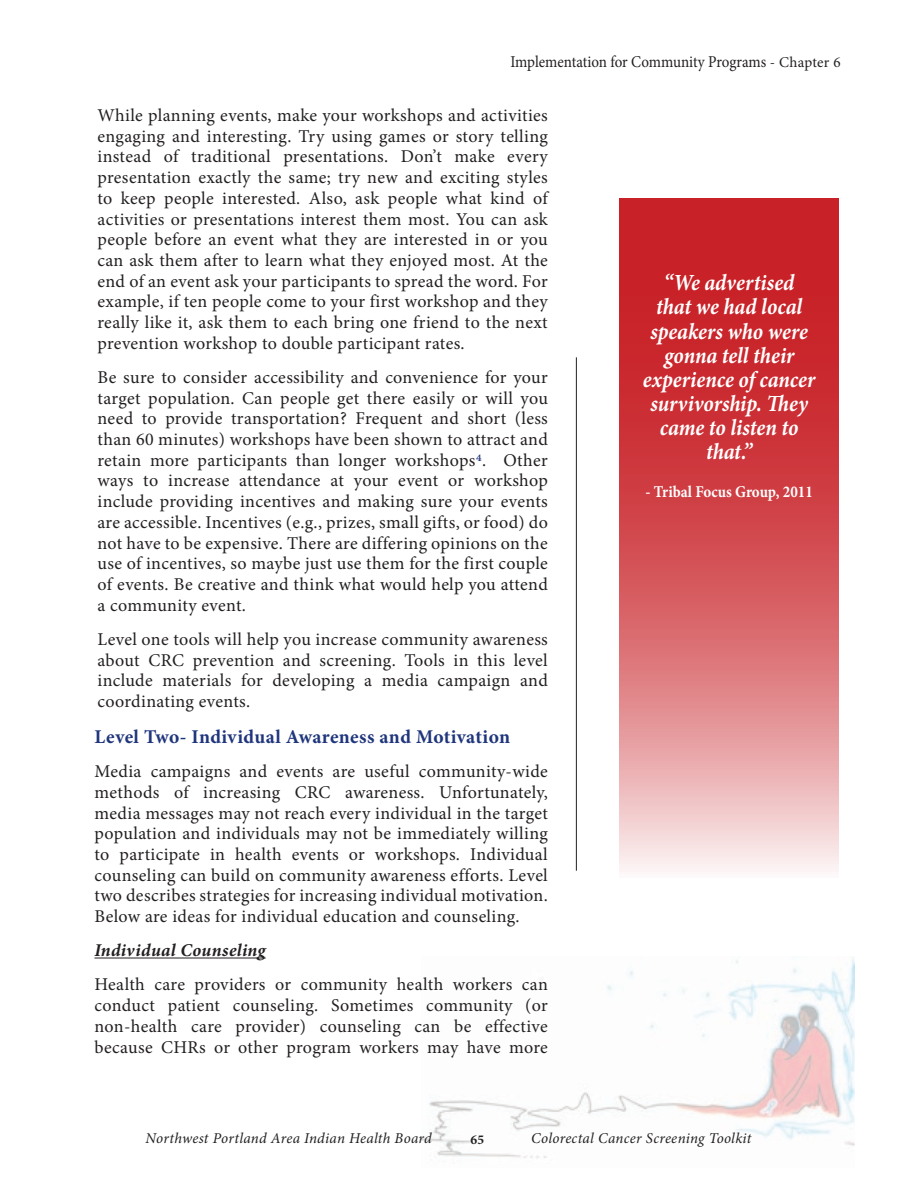
<style>
.page{position:relative;width:918px;height:1188px;background:#fff}
.page>*{position:absolute;margin:0;border:0;box-sizing:border-box;transform-origin:0 0}
.t1{font:italic 700 23.1px/24.2px "Minion Pro";letter-spacing:-.005em;color:#fff;text-align:center;scale:.91 1}
.t2{font:700 19.5px "Minion Pro";letter-spacing:.02em;color:#1f357c}
.t3{font:18px/20.7px "Minion Pro";letter-spacing:.015em;color:#231f20;text-align:justify}
.t4{font:italic 700 18px "Minion Pro";letter-spacing:.015em;color:#231f20}
.t5{font:16.5px "Minion Pro";letter-spacing:-.005em;color:#231f20;scale:.91 1}
.t6{font:700 16.5px "Minion Pro";color:#fff;scale:.91 1}
.t7{font:italic 15px "Minion Pro";letter-spacing:.015em;color:#231f20}
.t8{font:700 13.5px "Minion Pro";color:#231f20}
.s1{font-size:15px}
.s2{color:#1f357c}
</style>
<div class="page">
<img style="left:422px;top:958px;width:432px;height:200px">
<hr style="left:94px;top:958px;width:172px;height:1px;background:#231f20">
<svg style="left:619px;top:199px;width:220px;height:673px;background:#d75f63"></svg>
<hr style="left:576px;top:357px;width:1px;height:514px;background:#231f20">
<p class="t5" style="left:510px;top:51px;width:364px">Implementation for Community Programs <span class="s1">- Chapter 6</span></p>
<p class="t3" style="left:98px;top:105px;width:452px">While planning events, make your workshops and activities engaging and interesting. Try using games or story telling instead of traditional presentations. Don’t make every presentation exactly the same; try new and exciting styles to keep people interested. Also, ask people what kind of activities or presentations interest them most. You can ask people before an event what they are interested in or you can ask them after to learn what they enjoyed most. At the end of an event ask your participants to spread the word. For example, if ten people come to your first workshop and they really like it, ask them to each bring one friend to the next prevention workshop to double participant rates.</p>
<p class="t3" style="left:98px;top:367px;width:452px">Be sure to consider accessibility and convenience for your target population. Can people get there easily or will you need to provide transportation? Frequent and short (less than 60 minutes) workshops have been shown to attract and retain more participants than longer workshops<span class="s2">4</span>. Other ways to increase attendance at your event or workshop include providing incentives and making sure your events are accessible. Incentives (e.g., prizes, small gifts, or food) do not have to be expensive. There are differing opinions on the use of incentives, so maybe just use them for the first couple of events. Be creative and think what would help you attend a community event.</p>
<p class="t3" style="left:98px;top:629px;width:452px">Level one tools will help you increase community awareness about CRC prevention and screening. Tools in this level include materials for developing a media campaign and coordinating events.</p>
<p class="t2" style="left:94px;top:723px;width:417px">Level Two- Individual Awareness and Motivation</p>
<p class="t3" style="left:94px;top:761px;width:455px">Media campaigns and events are useful community-wide methods of increasing CRC awareness. Unfortunately, media messages may not reach every individual in the target population and individuals may not be immediately willing to participate in health events or workshops. Individual counseling can build on community awareness efforts. Level two describes strategies for increasing individual motivation.<br>Below are ideas for individual education and counseling.</p>
<p class="t4" style="left:94px;top:938px;width:173px">Individual Counseling</p>
<p class="t3" style="left:94px;top:974px;width:455px">Health care providers or community health workers can conduct patient counseling. Sometimes community (or non-health care provider) counseling can be effective because CHRs or other program workers may have more</p>
<p class="t1" style="left:643px;top:270px;width:191px">“We advertised<br>that we had local speakers who were gonna tell their experience of cancer survivorship. They came to listen to that.”</p>
<p class="t6" style="left:646px;top:480px;width:185px">- Tribal Focus Group, 2011</p>
<p class="t7" style="left:146px;top:1128px;width:288px">Northwest Portland Area Indian Health Board</p>
<p class="t7" style="left:531px;top:1128px;width:222px">Colorectal Cancer Screening Toolkit</p>
<p class="t8" style="left:471px;top:1130px;width:15px">65</p>
</div>
